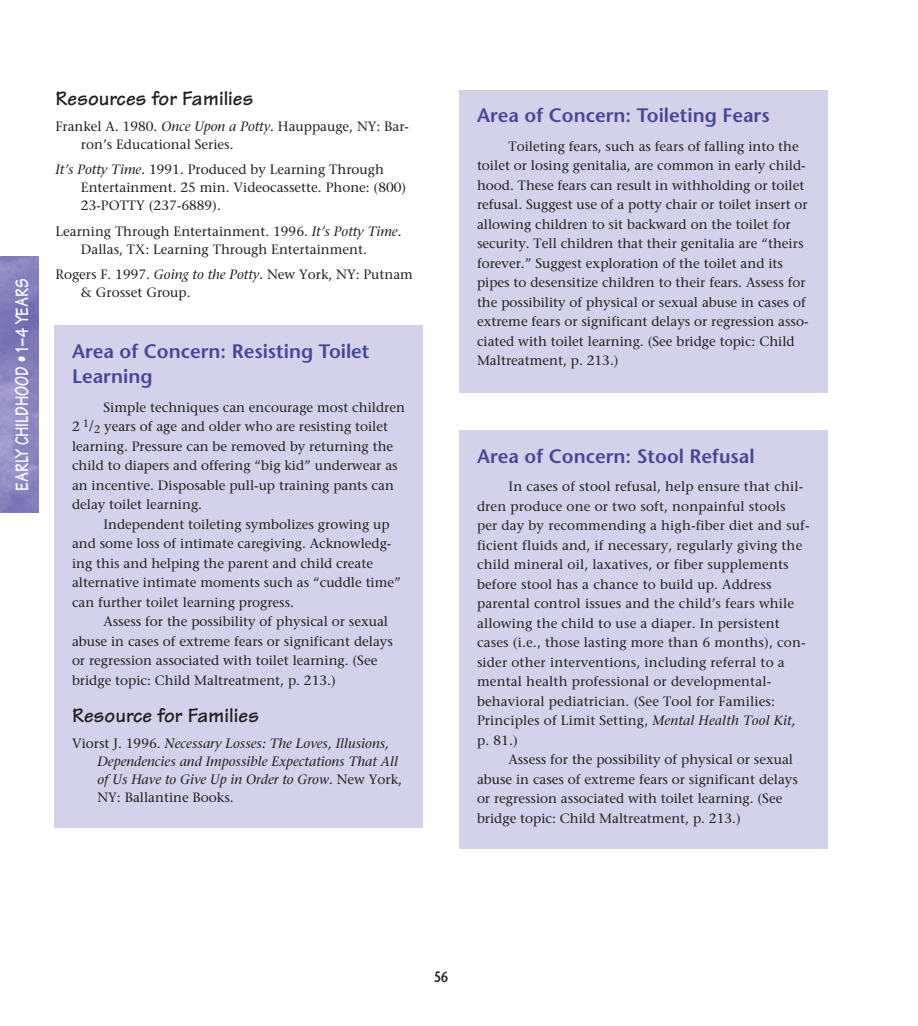
<style>
.page{position:relative;width:918px;height:1026px;background:#fff}
.page>*{position:absolute;margin:0;border:0;box-sizing:border-box;transform-origin:0 0}
.t1{font:700 21px "Tekton";color:#231f1f}
.t2{font:600 19.5px/25.5px "Stone Sans";color:#48469c}
.t3{font:700 19.5px "Tekton";color:#fff;scale:.8 1}
.t4{font:600 15px "Stone Sans";color:#231f1f;scale:.8 1}
.t5{font:13.5px/19.5px "Stone Serif";color:#231f1f}
.t6{font:italic 13.5px/18px "Stone Serif";color:#231f1f}
.s1{font-style:italic}
.s2{font-style:normal}
</style>
<div class="page">
<img style="left:0;top:256px;width:39px;height:257px">
<div style="left:54px;top:326px;width:369px;height:502px;background:#d4d2ea"></div>
<div style="left:459px;top:90px;width:369px;height:303px;background:#d4d2ea"></div>
<div style="left:459px;top:430px;width:369px;height:419px;background:#d4d2ea"></div>
<h2 class="t3" style="left:15px;top:491px;width:267px;rotate:-90deg">EARLY CHILDHOOD • 1–4 YEARS</h2>
<h1 class="t1" style="left:56px;top:91px;width:199px">Resources for Families</h1>
<p class="t5" style="left:81px;top:119px;width:330px;line-height:18px;text-indent:-25px">Frankel A. 1980. <span class="s1">Once Upon a Potty.</span> Hauppauge, NY: Bar&shy;ron’s Educational Series.</p>
<p class="t5" style="left:81px;top:162px;width:327px;line-height:18px;text-indent:-26px"><span class="s1">It’s Potty Time.</span> 1991. Produced by Learning Through<br>Entertainment. 25 min. Videocassette. Phone: (800)<br>23-POTTY (237-6889).</p>
<p class="t5" style="left:81px;top:224px;width:322px;line-height:18px;text-indent:-26px">Learning Through Entertainment. 1996. <span class="s1">It’s Potty Time.<br></span>Dallas, TX: Learning Through Entertainment.</p>
<p class="t5" style="left:81px;top:267px;width:334px;line-height:18px;text-indent:-26px">Rogers F. 1997. <span class="s1">Going to the Potty.</span> New York, NY: Putnam &amp; Grosset Group.</p>
<h2 class="t2" style="left:72px;top:340px;width:299px">Area of Concern: Resisting Toilet<br>Learning</h2>
<p class="t5" style="left:72px;top:399px;width:335px;text-indent:31px">Simple techniques can encourage most children 2 <sup>1</sup>/<sub>2</sub> years of age and older who are resisting toilet learning. Pressure can be removed by returning the child to diapers and offering “big kid” underwear as an incentive. Disposable pull-up training pants can delay toilet learning.</p>
<p class="t5" style="left:72px;top:516px;width:331px;text-indent:31px">Independent toileting symbolizes growing up and some loss of intimate caregiving. Acknowledg&shy;ing this and helping the parent and child create alternative intimate moments such as “cuddle time” can further toilet learning progress.</p>
<p class="t5" style="left:72px;top:613px;width:322px;text-indent:31px">Assess for the possibility of physical or sexual abuse in cases of extreme fears or significant delays or regression associated with toilet learning. (See bridge topic: Child Maltreatment, p. 213.)</p>
<h1 class="t1" style="left:72px;top:709px;width:188px">Resource for Families</h1>
<p class="t6" style="left:98px;top:736px;width:306px;text-indent:-26px"><span class="s2">Viorst J. 1996.</span> Necessary Losses: The Loves, Illusions, Dependencies and Impossible Expectations That All of Us Have to Give Up in Order to Grow. <span class="s2">New York, NY: Ballantine Books.</span></p>
<h2 class="t2" style="left:477px;top:105px;width:294px">Area of Concern: Toileting Fears</h2>
<p class="t5" style="left:477px;top:138px;width:333px;text-indent:31px">Toileting fears, such as fears of falling into the toilet or losing genitalia, are common in early child&shy;hood. These fears can result in withholding or toilet refusal. Suggest use of a potty chair or toilet insert or allowing children to sit backward on the toilet for security. Tell children that their genitalia are “theirs forever.” Suggest exploration of the toilet and its pipes to desensitize children to their fears. Assess for the possibility of physical or sexual abuse in cases of extreme fears or significant delays or regression asso&shy;ciated with toilet learning. (See bridge topic: Child Maltreatment, p. 213.)</p>
<h2 class="t2" style="left:477px;top:445px;width:279px">Area of Concern: Stool Refusal</h2>
<p class="t5" style="left:477px;top:478px;width:334px;text-indent:31px">In cases of stool refusal, help ensure that chil&shy;dren produce one or two soft, nonpainful stools<br>per day by recommending a high-fiber diet and suf&shy;ficient fluids and, if necessary, regularly giving the child mineral oil, laxatives, or fiber supplements before stool has a chance to build up. Address parental control issues and the child’s fears while allowing the child to use a diaper. In persistent cases (i.e., those lasting more than 6 months), con&shy;sider other interventions, including referral to a mental health professional or developmental&shy;behavioral pediatrician. (See Tool for Families:<br>Principles of Limit Setting, <span class="s1">Mental Health Tool Kit, </span>p. 81.)</p>
<p class="t5" style="left:477px;top:751px;width:322px;text-indent:31px">Assess for the possibility of physical or sexual abuse in cases of extreme fears or significant delays or regression associated with toilet learning. (See bridge topic: Child Maltreatment, p. 213.)</p>
<p class="t4" style="left:434px;top:971px;width:19px">56</p>
</div>
